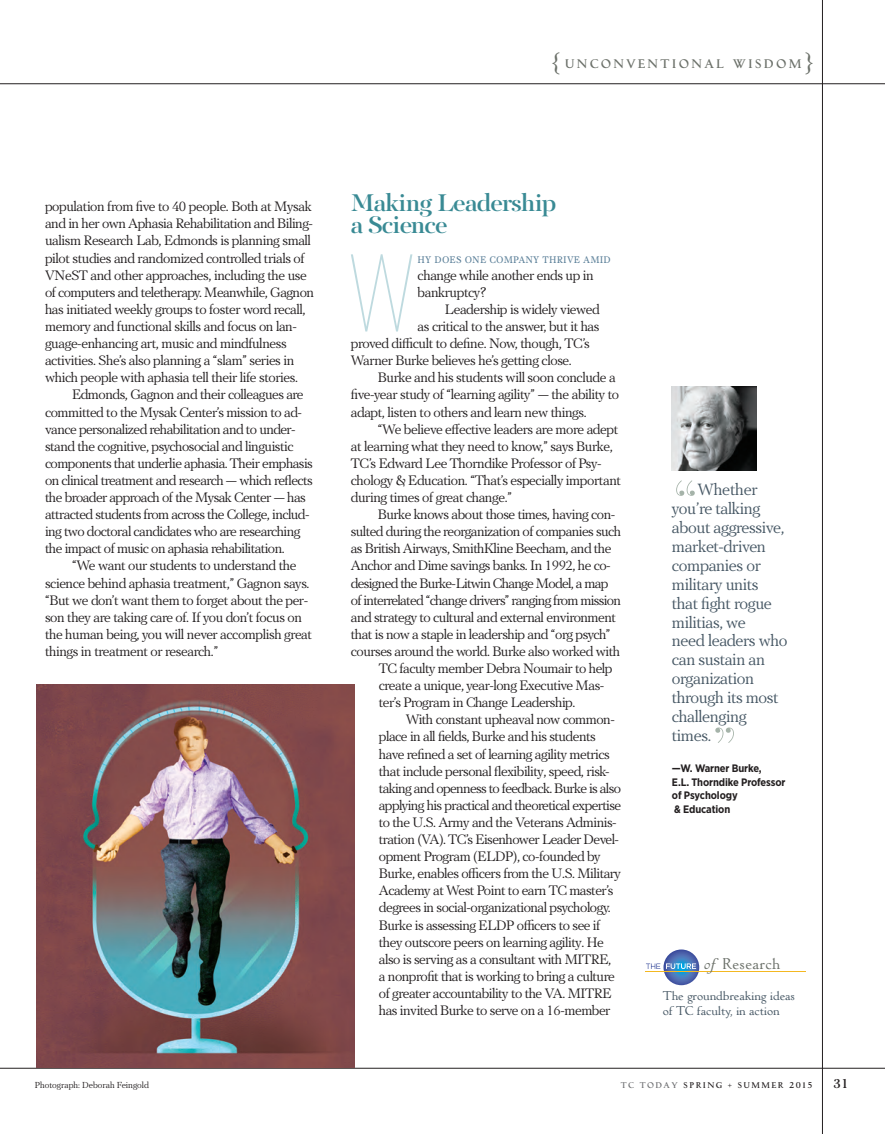
<style>
.page{position:relative;width:885px;height:1134px;background:#fff}
.page>*{position:absolute;margin:0;border:0;box-sizing:border-box;transform-origin:0 0}
.t1{font:100 109.5px "Gotham X Narrow";color:#bedadf;scale:.86 1}
.t2{font:54px "Bauer Bodoni";color:#a5b3a9}
.t3{font:500 24.75px/21.6px "PF Regal Display Pro";letter-spacing:-.03em;color:#398a94}
.t4{font:16.95px "Pastonchi";letter-spacing:.02em;color:#6b7069}
.t5{font:16.8px "PF Regal Text Pro Regular A";letter-spacing:-.005em;color:#475865}
.t6{font:14.1px/17.1px "PF Regal Text Pro Regular A";letter-spacing:-.03em;color:#231f20}
.t7{font:14.1px/17.1px "PF Regal Text Pro Regular A";letter-spacing:.01em;color:#231f20}
.t8{font:13.8px/15px "Pastonchi";letter-spacing:-.005em;color:#475865}
.t9{font:13.5px "Pastonchi MT Titling";letter-spacing:.17em;color:#6b7069}
.t10{font:500 13.5px "PF Regal Text Pro";color:#231f20}
.t11{font:700 10.8px/13.5px "Gotham Narrow";letter-spacing:-.01em;color:#231f20}
.t12{font:9px "PF Regal Text Pro Regular A";color:#231f20}
.t13{font:9px "Pastonchi MT Titling";letter-spacing:.16em;color:#231f20}
.s1{font-size:24px}
.s2{color:#5d819a}
.s3{font-style:italic}
.s4{color:#6c6d70}
.s5{font-family:"Pastonchi"}
</style>
<div class="page">
<hr style="left:0;top:83px;width:884px;height:1px;background:#231f20">
<hr style="left:0;top:1068px;width:884px;height:1px;background:#231f20">
<hr style="left:822px;top:0;width:1px;height:1134px;background:#231f20">
<svg style="left:663px;top:950px;width:36px;height:35px"></svg>
<svg style="left:646px;top:963px;width:50px;height:6px"></svg>
<hr style="left:644px;top:971px;width:161px;height:1px;background:#f4b821">
<img style="left:36px;top:684px;width:319px;height:384px">
<img style="left:671px;top:387px;width:84px;height:84px">
<p class="t9" style="left:551px;top:57px;width:264px"><span class="s1">{</span>UNCONVENTIONAL WISDOM<span class="s1">}</span></p>
<p class="t6" style="left:45px;top:198px;width:270px">population from five to 40 people. Both at Mysak and in her own Aphasia Rehabilitation and Biling&shy;ualism Research Lab, Edmonds is planning small pilot studies and randomized controlled trials of VNeST and other approaches, including the use of computers and teletherapy. Meanwhile, Gagnon has initiated weekly groups to foster word recall, memory and functional skills and focus on lan&shy;guage-enhancing art, music and mindfulness activities. She’s also planning a “slam” series in which people with aphasia tell their life stories.</p>
<p class="t6" style="left:45px;top:386px;width:269px;text-indent:27px">Edmonds, Gagnon and their colleagues are committed to the Mysak Center’s mission to ad&shy;vance personalized rehabilitation and to under&shy;stand the cognitive, psychosocial and linguistic components that underlie aphasia. Their emphasis on clinical treatment and research — which reflects the broader approach of the Mysak Center — has attracted students from across the College, includ&shy;ing two doctoral candidates who are researching the impact of music on aphasia rehabilitation.</p>
<p class="t6" style="left:45px;top:557px;width:268px;text-indent:27px">“We want our students to understand the science behind aphasia treatment,” Gagnon says. “But we don’t want them to forget about the per&shy;son they are taking care of. If you don’t focus on the human being, you will never accomplish great things in treatment or research.”</p>
<p class="t3" style="left:351px;top:192px;width:207px">Making Leadership a Science</p>
<p class="t1" style="left:347px;top:229px;width:82px">W</p>
<p class="t7" style="left:417px;top:249px;width:195px"><span class="s2">hy does one company thrive amid </span>change while another ends up in bankruptcy?</p>
<p class="t6" style="left:444px;top:301px;width:157px">Leadership is widely viewed</p>
<p class="t6" style="left:417px;top:318px;width:183px">as critical to the answer, but it has</p>
<p class="t6" style="left:351px;top:335px;width:240px">proved difficult to define. Now, though, TC’s</p>
<p class="t6" style="left:351px;top:352px;width:222px">Warner Burke believes he’s getting close.</p>
<p class="t6" style="left:351px;top:369px;width:270px;text-indent:27px">Burke and his students will soon conclude a five-year study of “learning agility” — the ability to adapt, listen to others and learn new things.</p>
<p class="t6" style="left:351px;top:420px;width:271px;text-indent:27px">“We believe effective leaders are more adept at learning what they need to know,” says Burke, TC’s Edward Lee Thorndike Professor of Psy&shy;chology &amp; Education. “That’s especially important during times of great change.”</p>
<p class="t6" style="left:378px;top:506px;width:239px">Burke knows about those times, having con-</p>
<p class="t6" style="left:351px;top:523px;width:272px">sulted during the reorganization of companies such</p>
<p class="t6" style="left:351px;top:540px;width:262px">as British Airways, SmithKline Beecham, and the</p>
<p class="t6" style="left:351px;top:557px;width:261px">Anchor and Dime savings banks. In 1992, he co-</p>
<p class="t6" style="left:351px;top:574px;width:259px">designed the Burke-Litwin Change Model, a map</p>
<p class="t6" style="left:351px;top:592px;width:271px">of interrelated “change drivers” ranging from mission</p>
<p class="t6" style="left:351px;top:609px;width:266px">and strategy to cultural and external environment</p>
<p class="t6" style="left:351px;top:626px;width:261px">that is now a staple in leadership and “org psych”</p>
<p class="t6" style="left:351px;top:643px;width:271px">courses around the world. Burke also worked with</p>
<p class="t6" style="left:379px;top:660px;width:235px">TC faculty member Debra Noumair to help</p>
<p class="t6" style="left:379px;top:677px;width:227px">create a unique, year-long Executive Mas-</p>
<p class="t6" style="left:379px;top:694px;width:198px">ter’s Program in Change Leadership.</p>
<p class="t6" style="left:379px;top:711px;width:244px;text-indent:27px">With constant upheaval now common&shy;place in all fields, Burke and his students have refined a set of learning agility metrics that include personal flexibility, speed, risk&shy;taking and openness to feedback. Burke is also applying his practical and theoretical expertise to the U.S. Army and the Veterans Adminis&shy;tration (VA). TC’s Eisenhower Leader Devel&shy;opment Program (ELDP), co-founded by Burke, enables officers from the U.S. Military Academy at West Point to earn TC master’s degrees in social-organizational psychology.<br>Burke is assessing ELDP officers to see if they outscore peers on learning agility. He also is serving as a consultant with MITRE, a nonprofit that is working to bring a culture of greater accountability to the VA. MITRE has invited Burke to serve on a 16-member</p>
<p class="t2" style="left:671px;top:468px;width:28px">“</p>
<p class="t5" style="left:697px;top:480px;width:62px">Whether</p>
<p class="t5" style="left:671px;top:499px;width:90px">you’re talking</p>
<p class="t5" style="left:671px;top:518px;width:114px">about aggressive,</p>
<p class="t5" style="left:671px;top:537px;width:95px">market-driven</p>
<p class="t5" style="left:671px;top:556px;width:90px">companies or</p>
<p class="t5" style="left:671px;top:574px;width:88px">military units</p>
<p class="t5" style="left:671px;top:593px;width:101px">that fight rogue</p>
<p class="t5" style="left:671px;top:612px;width:75px">militias, we</p>
<p class="t5" style="left:671px;top:631px;width:117px">need leaders who</p>
<p class="t5" style="left:671px;top:650px;width:94px">can sustain an</p>
<p class="t5" style="left:671px;top:669px;width:84px">organization</p>
<p class="t5" style="left:671px;top:688px;width:108px">through its most</p>
<p class="t5" style="left:671px;top:707px;width:76px">challenging</p>
<p class="t5" style="left:671px;top:726px;width:41px">times.</p>
<p class="t11" style="left:671px;top:762px;width:91px">—W. Warner Burke,</p>
<p class="t2" style="left:711px;top:716px;width:28px">”</p>
<p class="t11" style="left:671px;top:775px;width:115px">E.L. Thorndike Professor of Psychology<br>&amp; Education</p>
<p class="t4" style="left:703px;top:954px;width:78px"><span class="s3">of</span> Research</p>
<p class="t8" style="left:662px;top:988px;width:133px">The groundbreaking ideas of TC faculty, in action</p>
<p class="t12" style="left:35px;top:1080px;width:115px">Photograph: Deborah Feingold</p>
<p class="t13" style="left:620px;top:1080px;width:193px"><span class="s4">TC TODAY</span> SPRING <span class="s5">+</span> SUMMER 2015</p>
<p class="t10" style="left:833px;top:1075px;width:17px">31</p>
</div>
